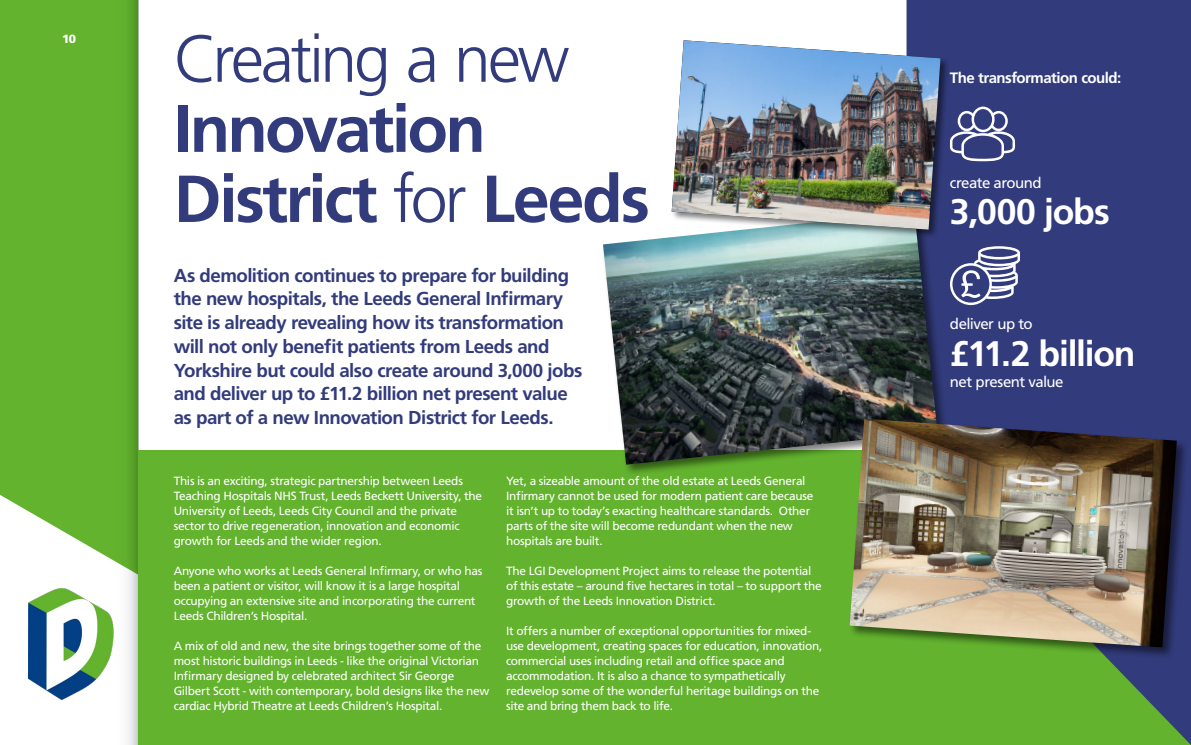
<style>
.page{position:relative;width:1191px;height:745px;background:#fff}
.page>*{position:absolute;margin:0;border:0;box-sizing:border-box;transform-origin:0 0}
.t1{font:700 66.25px/70px "Frutiger LT Std";letter-spacing:-.04em;color:#323b7b}
.t2{font:300 66.25px "Frutiger LT Std";letter-spacing:-.05em;color:#323b7b}
.t3{font:700 35.5px "Frutiger LT Std";letter-spacing:-.035em;color:#fff}
.t4{font:700 18.62px/23.8px "Frutiger LT Std";letter-spacing:-.03em;color:#323b7b}
.t5{font:15px "Frutiger LT Std";letter-spacing:-.035em;color:#fff}
.t6{font:700 15px "Frutiger LT Std";letter-spacing:-.035em;color:#fff}
.t7{font:11.88px/15px "Frutiger LT Std";letter-spacing:-.025em;color:#fff}
.t8{font:900 11.88px "Frutiger LT Std";color:#fff}
.s1{font-weight:300}
</style>
<div class="page">
<div style="left:0;top:0;width:102px;height:554px;background:#63b32e"></div>
<svg style="left:102px;top:0;width:36px;height:744px;background:#7cbb52"></svg>
<img style="left:29px;top:588px;width:89px;height:111px">
<div style="left:138px;top:450px;width:1053px;height:294px;background:#63b32e"></div>
<svg style="left:906px;top:0;width:285px;height:744px;fill:#323b7b"></svg>
<div style="left:601px;top:210px;width:347px;height:266px;background:#000;opacity:.5"></div>
<img style="left:603px;top:211px;width:334px;height:253px">
<div style="left:848px;top:417px;width:340px;height:241px;background:#000;opacity:.5"></div>
<img style="left:849px;top:418px;width:327px;height:229px">
<div style="left:670px;top:39px;width:279px;height:200px;background:#000;opacity:.5"></div>
<img style="left:671px;top:40px;width:269px;height:189px">
<svg style="left:950px;top:106px;width:65px;height:55px"></svg>
<svg style="left:950px;top:246px;width:70px;height:59px"></svg>
<p class="t8" style="left:62px;top:32px;width:15px">10</p>
<h1 class="t2" style="left:174px;top:21px;width:397px">Creating a new</h1>
<h1 class="t1" style="left:174px;top:94px;width:478px">Innovation<br>District <span class="s1">for</span> Leeds</h1>
<p class="t4" style="left:174px;top:263px;width:410px">As demolition continues to prepare for building the new hospitals, the Leeds General Infirmary site is already revealing how its transformation will not only benefit patients from Leeds and Yorkshire but could also create around 3,000 jobs and deliver up to £11.2 billion net present value as part of a new Innovation District for Leeds.</p>
<p class="t7" style="left:174px;top:473px;width:310px">This is an exciting, strategic partnership between Leeds Teaching Hospitals NHS Trust, Leeds Beckett University, the University of Leeds, Leeds City Council and the private sector to drive regeneration, innovation and economic growth for Leeds and the wider region.</p>
<p class="t7" style="left:174px;top:563px;width:310px">Anyone who works at Leeds General Infirmary, or who has been a patient or visitor, will know it is a large hospital occupying an extensive site and incorporating the current Leeds Children’s Hospital.</p>
<p class="t7" style="left:174px;top:638px;width:317px">A mix of old and new, the site brings together some of the most historic buildings in Leeds - like the original Victorian Infirmary designed by celebrated architect Sir George Gilbert Scott - with contemporary, bold designs like the new cardiac Hybrid Theatre at Leeds Children’s Hospital.</p>
<p class="t7" style="left:506px;top:473px;width:309px">Yet, a sizeable amount of the old estate at Leeds General Infirmary cannot be used for modern patient care because it isn’t up to today’s exacting healthcare standards. Other parts of the site will become redundant when the new hospitals are built.</p>
<p class="t7" style="left:506px;top:563px;width:317px">The LGI Development Project aims to release the potential of this estate – around five hectares in total – to support the growth of the Leeds Innovation District.</p>
<p class="t7" style="left:506px;top:623px;width:318px">It offers a number of exceptional opportunities for mixed&shy;use development, creating spaces for education, innovation, commercial uses including retail and office space and accommodation. It is also a chance to sympathetically redevelop some of the wonderful heritage buildings on the site and bring them back to life.</p>
<p class="t6" style="left:950px;top:69px;width:173px">The transformation could:</p>
<p class="t5" style="left:950px;top:174px;width:93px">create around</p>
<h2 class="t3" style="left:950px;top:191px;width:161px">3,000 jobs</h2>
<p class="t5" style="left:950px;top:315px;width:84px">deliver up to</p>
<h2 class="t3" style="left:950px;top:332px;width:187px">£11.2 billion</h2>
<p class="t5" style="left:950px;top:372px;width:115px">net present value</p>
</div>
